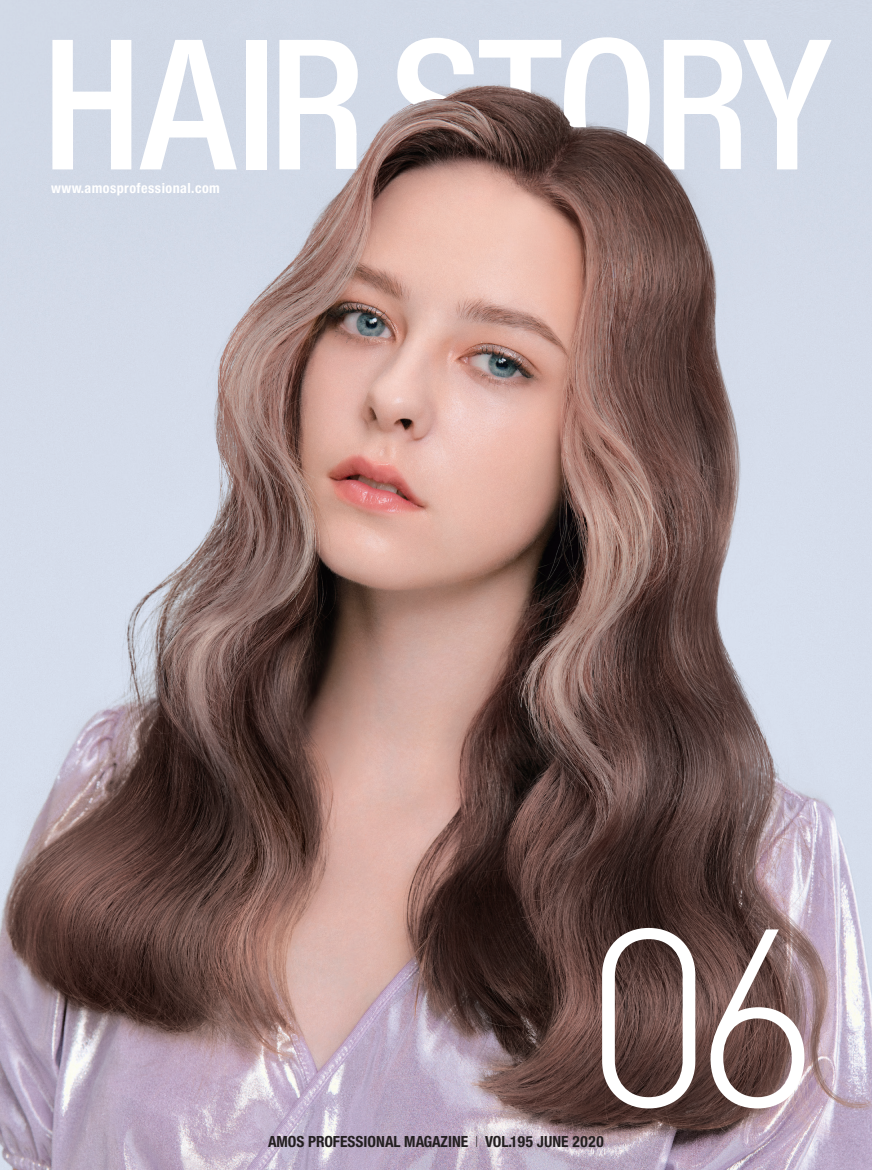
<style>
.page{position:relative;width:872px;height:1170px;background:#fff}
.page>*{position:absolute;margin:0;border:0;box-sizing:border-box;transform-origin:0 0}
.A-제목-고딕{font:300 249.15px "DIN";color:#fff}
.A-제목-고딕-2{font:16.5px "NH77";color:#231f20}
.A-제목-고딕-3{font:15px "NH77";letter-spacing:.03em;color:#fff}
.s1{font-family:"NH37"}
</style>
<div class="page">
<img style="left:0;top:0;width:872px;height:1169px">
<svg style="left:139px;top:40px;width:98px;height:129px"></svg>
<svg style="left:279px;top:40px;width:79px;height:129px"></svg>
<div style="left:296px;top:107px;width:40px;height:7px;background:#fff"></div>
<svg style="left:395px;top:37px;width:436px;height:135px;fill:#d2dae8"></svg>
<svg style="left:664px;top:40px;width:78px;height:129px"></svg>
<div style="left:680px;top:107px;width:40px;height:7px;background:#fff"></div>
<div style="left:246px;top:40px;width:21px;height:129px;background:#fff"></div>
<svg style="left:52px;top:40px;width:79px;height:129px"></svg>
<img style="left:354px;top:86px;width:358px;height:219px">
<p class="A-제목-고딕-3" style="left:51px;top:178px;width:170px">www.amosprofessional.com</p>
<p class="A-제목-고딕" style="left:584px;top:863px;width:238px">06</p>
<p class="A-제목-고딕-2" style="left:268px;top:1130px;width:337px">AMOS PROFESSIONAL MAGAZINE <span class="s1">I</span> VOL.195 JUNE 2020</p>
</div>
